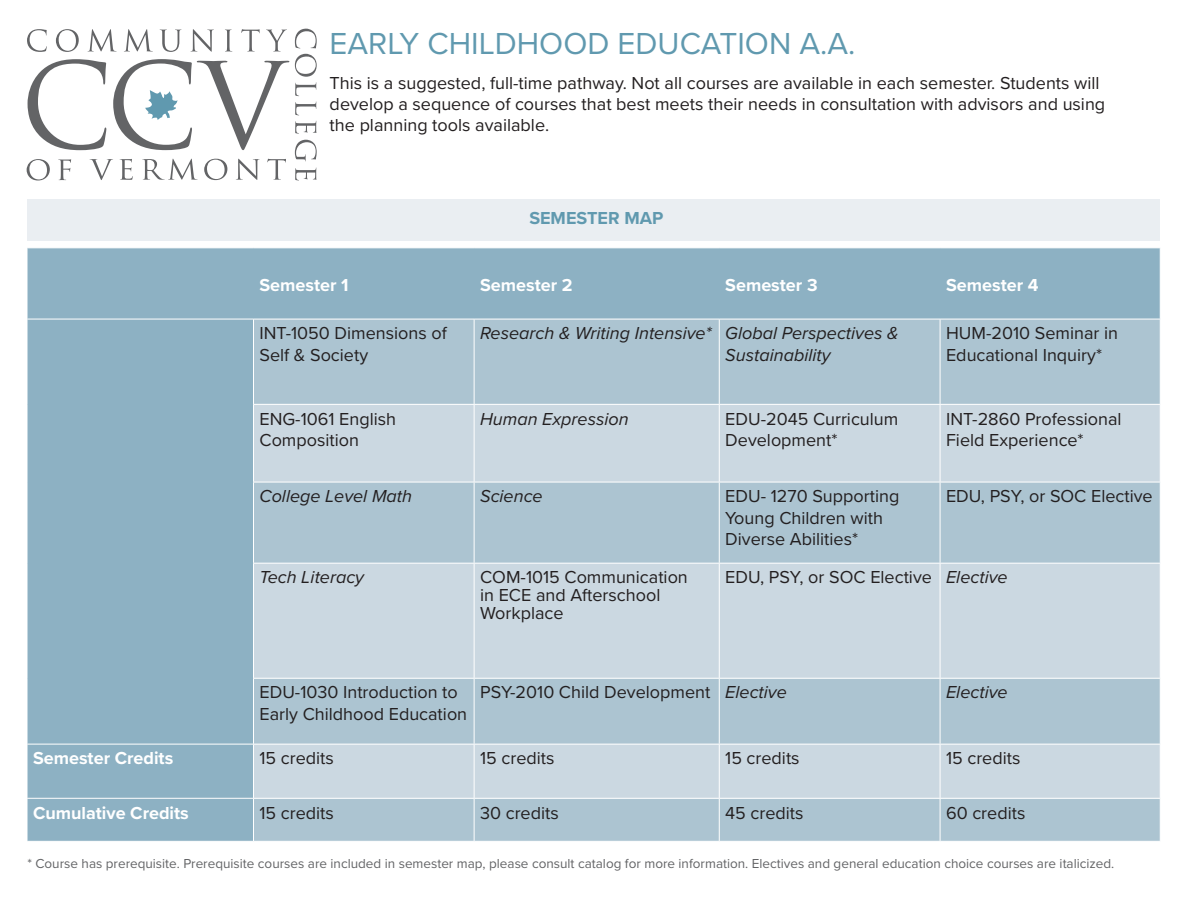
<style>
.page{position:relative;width:1188px;height:918px;background:#fff}
.page>*{position:absolute;margin:0;border:0;box-sizing:border-box;transform-origin:0 0}
.t1{font:31.5px "Proxima Nova";color:#6099af}
.Table_content{font:18px/21.6px "Proxima Nova";color:#231f20}
.Info_text{font:18px/21px "Proxima Nova";color:#231f20}
.Table_content-2{font:italic 18px/21.6px "Proxima Nova";color:#231f20}
.Column_header_p1{font:700 18px "Proxima Nova";color:#fff}
.Semester_Map{font:700 18px "Proxima Nova";color:#6099af}
.Prerequisite{font:13.5px "Proxima Nova";color:#636466}
</style>
<div class="page">
<svg style="left:28px;top:59px;width:78px;height:91px"></svg>
<svg style="left:27px;top:29px;width:20px;height:23px"></svg>
<svg style="left:56px;top:29px;width:23px;height:23px"></svg>
<svg style="left:89px;top:29px;width:26px;height:22px"></svg>
<svg style="left:125px;top:29px;width:26px;height:22px"></svg>
<svg style="left:161px;top:30px;width:20px;height:22px"></svg>
<svg style="left:191px;top:29px;width:23px;height:23px"></svg>
<svg style="left:226px;top:30px;width:5px;height:21px"></svg>
<svg style="left:241px;top:29px;width:19px;height:22px"></svg>
<svg style="left:267px;top:30px;width:19px;height:21px"></svg>
<svg style="left:27px;top:159px;width:23px;height:22px"></svg>
<svg style="left:58px;top:159px;width:13px;height:21px"></svg>
<svg style="left:90px;top:159px;width:23px;height:21px"></svg>
<svg style="left:120px;top:159px;width:13px;height:21px"></svg>
<svg style="left:142px;top:159px;width:56px;height:21px"></svg>
<svg style="left:204px;top:159px;width:23px;height:21px"></svg>
<svg style="left:236px;top:159px;width:24px;height:21px"></svg>
<svg style="left:267px;top:159px;width:19px;height:21px"></svg>
<svg style="left:295px;top:29px;width:22px;height:19px"></svg>
<svg style="left:295px;top:54px;width:22px;height:42px"></svg>
<svg style="left:295px;top:102px;width:21px;height:13px"></svg>
<svg style="left:295px;top:121px;width:22px;height:13px"></svg>
<svg style="left:295px;top:140px;width:22px;height:21px"></svg>
<svg style="left:295px;top:168px;width:22px;height:12px"></svg>
<svg style="left:113px;top:59px;width:176px;height:91px"></svg>
<div style="left:28px;top:248px;width:1132px;height:593px;background:#8db1c3"></div>
<div style="left:254px;top:320px;width:906px;height:521px;background:#acc4d1"></div>
<svg style="left:254px;top:405px;width:906px;height:393px;background:#bfd0db"></svg>
<hr style="left:253px;top:319px;width:1px;height:85px;background:#fff">
<hr style="left:474px;top:319px;width:1px;height:85px;background:#fff">
<hr style="left:719px;top:319px;width:1px;height:85px;background:#fff">
<hr style="left:940px;top:319px;width:1px;height:85px;background:#fff">
<hr style="left:253px;top:404px;width:221px;height:1px;background:#fff">
<hr style="left:253px;top:405px;width:1px;height:77px;background:#fff">
<hr style="left:474px;top:404px;width:245px;height:1px;background:#fff">
<hr style="left:474px;top:405px;width:1px;height:77px;background:#fff">
<hr style="left:719px;top:404px;width:221px;height:1px;background:#fff">
<hr style="left:719px;top:405px;width:1px;height:77px;background:#fff">
<hr style="left:940px;top:404px;width:221px;height:1px;background:#fff">
<hr style="left:940px;top:405px;width:1px;height:77px;background:#fff">
<hr style="left:253px;top:482px;width:221px;height:1px;background:#fff">
<hr style="left:253px;top:482px;width:1px;height:81px;background:#fff">
<hr style="left:474px;top:482px;width:245px;height:1px;background:#fff">
<hr style="left:474px;top:482px;width:1px;height:81px;background:#fff">
<hr style="left:719px;top:482px;width:221px;height:1px;background:#fff">
<hr style="left:719px;top:482px;width:1px;height:81px;background:#fff">
<hr style="left:940px;top:482px;width:221px;height:1px;background:#fff">
<hr style="left:940px;top:482px;width:1px;height:81px;background:#fff">
<hr style="left:253px;top:563px;width:221px;height:1px;background:#fff">
<hr style="left:253px;top:564px;width:1px;height:114px;background:#fff">
<hr style="left:474px;top:563px;width:245px;height:1px;background:#fff">
<hr style="left:474px;top:564px;width:1px;height:114px;background:#fff">
<hr style="left:719px;top:563px;width:221px;height:1px;background:#fff">
<hr style="left:719px;top:564px;width:1px;height:114px;background:#fff">
<hr style="left:940px;top:563px;width:221px;height:1px;background:#fff">
<hr style="left:940px;top:564px;width:1px;height:114px;background:#fff">
<hr style="left:253px;top:678px;width:221px;height:1px;background:#fff">
<hr style="left:253px;top:679px;width:1px;height:65px;background:#fff">
<hr style="left:474px;top:678px;width:245px;height:1px;background:#fff">
<hr style="left:474px;top:679px;width:1px;height:65px;background:#fff">
<hr style="left:719px;top:678px;width:221px;height:1px;background:#fff">
<hr style="left:719px;top:679px;width:1px;height:65px;background:#fff">
<hr style="left:940px;top:678px;width:221px;height:1px;background:#fff">
<hr style="left:940px;top:679px;width:1px;height:65px;background:#fff">
<hr style="left:27px;top:744px;width:227px;height:1px;background:#fff">
<hr style="left:254px;top:744px;width:220px;height:1px;background:#fff">
<hr style="left:253px;top:744px;width:1px;height:54px;background:#fff">
<hr style="left:474px;top:744px;width:245px;height:1px;background:#fff">
<hr style="left:474px;top:744px;width:1px;height:54px;background:#fff">
<hr style="left:719px;top:744px;width:221px;height:1px;background:#fff">
<hr style="left:719px;top:744px;width:1px;height:54px;background:#fff">
<hr style="left:940px;top:744px;width:221px;height:1px;background:#fff">
<hr style="left:940px;top:744px;width:1px;height:54px;background:#fff">
<hr style="left:27px;top:798px;width:227px;height:1px;background:#fff">
<hr style="left:254px;top:798px;width:220px;height:1px;background:#fff">
<hr style="left:253px;top:799px;width:1px;height:42px;background:#fff">
<hr style="left:474px;top:798px;width:245px;height:1px;background:#fff">
<hr style="left:474px;top:799px;width:1px;height:42px;background:#fff">
<hr style="left:719px;top:798px;width:221px;height:1px;background:#fff">
<hr style="left:719px;top:799px;width:1px;height:42px;background:#fff">
<hr style="left:940px;top:798px;width:221px;height:1px;background:#fff">
<hr style="left:940px;top:799px;width:1px;height:42px;background:#fff">
<hr style="left:27px;top:319px;width:227px;height:1px;background:#fff">
<hr style="left:254px;top:319px;width:220px;height:1px;background:#fff">
<hr style="left:474px;top:319px;width:245px;height:1px;background:#fff">
<hr style="left:719px;top:319px;width:221px;height:1px;background:#fff">
<hr style="left:940px;top:319px;width:221px;height:1px;background:#fff">
<div style="left:28px;top:199px;width:1132px;height:41px;background:#eaeef2"></div>
<p class="t1" style="left:330px;top:20px;width:527px">EARLY CHILDHOOD EDUCATION A.A.</p>
<p class="Info_text" style="left:330px;top:72px;width:777px">This is a suggested, full-time pathway. Not all courses are available in each semester. Students will develop a sequence of courses that best meets their needs in consultation with advisors and using</p>
<p class="Info_text" style="left:330px;top:114px;width:221px">the planning tools available.</p>
<p class="Semester_Map" style="left:529px;top:204px;width:135px">SEMESTER MAP</p>
<p class="Column_header_p1" style="left:260px;top:271px;width:91px">Semester 1</p>
<p class="Column_header_p1" style="left:480px;top:271px;width:94px">Semester 2</p>
<p class="Column_header_p1" style="left:725px;top:271px;width:94px">Semester 3</p>
<p class="Column_header_p1" style="left:946px;top:271px;width:94px">Semester 4</p>
<p class="Table_content" style="left:260px;top:322px;width:189px">INT-1050 Dimensions of<br>Self &amp; Society</p>
<p class="Table_content-2" style="left:480px;top:322px;width:233px">Research &amp; Writing Intensive*</p>
<p class="Table_content-2" style="left:725px;top:322px;width:175px">Global Perspectives &amp;<br>Sustainability</p>
<p class="Table_content" style="left:946px;top:322px;width:173px">HUM-2010 Seminar in<br>Educational Inquiry*</p>
<p class="Table_content" style="left:260px;top:407px;width:138px">ENG-1061 English<br>Composition</p>
<p class="Table_content-2" style="left:480px;top:407px;width:150px">Human Expression</p>
<p class="Table_content" style="left:725px;top:407px;width:175px">EDU-2045 Curriculum<br>Development*</p>
<p class="Table_content" style="left:946px;top:407px;width:177px">INT-2860 Professional<br>Field Experience*</p>
<p class="Table_content-2" style="left:260px;top:485px;width:154px">College Level Math</p>
<p class="Table_content-2" style="left:480px;top:485px;width:64px">Science</p>
<p class="Table_content" style="left:725px;top:485px;width:176px">EDU- 1270 Supporting<br>Young Children with<br>Diverse Abilities*</p>
<p class="Table_content" style="left:946px;top:485px;width:208px">EDU, PSY, or SOC Elective</p>
<p class="Table_content-2" style="left:260px;top:566px;width:106px">Tech Literacy</p>
<p class="Table_content" style="left:480px;top:568px;width:209px;line-height:18px">COM-1015 Communication in ECE and Afterschool<br>Workplace</p>
<p class="Table_content" style="left:725px;top:566px;width:208px">EDU, PSY, or SOC Elective</p>
<p class="Table_content-2" style="left:946px;top:566px;width:63px">Elective</p>
<p class="Table_content" style="left:260px;top:681px;width:209px">EDU-1030 Introduction to<br>Early Childhood Education</p>
<p class="Table_content" style="left:480px;top:681px;width:232px">PSY-2010 Child Development</p>
<p class="Table_content-2" style="left:725px;top:681px;width:63px">Elective</p>
<p class="Table_content-2" style="left:946px;top:681px;width:63px">Elective</p>
<p class="Column_header_p1" style="left:33px;top:745px;width:142px">Semester Credits</p>
<p class="Table_content" style="left:260px;top:747px;width:76px">15 credits</p>
<p class="Table_content" style="left:480px;top:747px;width:76px">15 credits</p>
<p class="Table_content" style="left:725px;top:747px;width:76px">15 credits</p>
<p class="Table_content" style="left:946px;top:747px;width:76px">15 credits</p>
<p class="Column_header_p1" style="left:33px;top:799px;width:157px">Cumulative Credits</p>
<p class="Table_content" style="left:260px;top:801px;width:76px">15 credits</p>
<p class="Table_content" style="left:480px;top:801px;width:80px">30 credits</p>
<p class="Table_content" style="left:725px;top:801px;width:80px">45 credits</p>
<p class="Table_content" style="left:946px;top:801px;width:81px">60 credits</p>
<p class="Prerequisite" style="left:27px;top:853px;width:1089px">* Course has prerequisite. Prerequisite courses are included in semester map, please consult catalog for more information. Electives and general education choice courses are italicized.</p>
</div>
